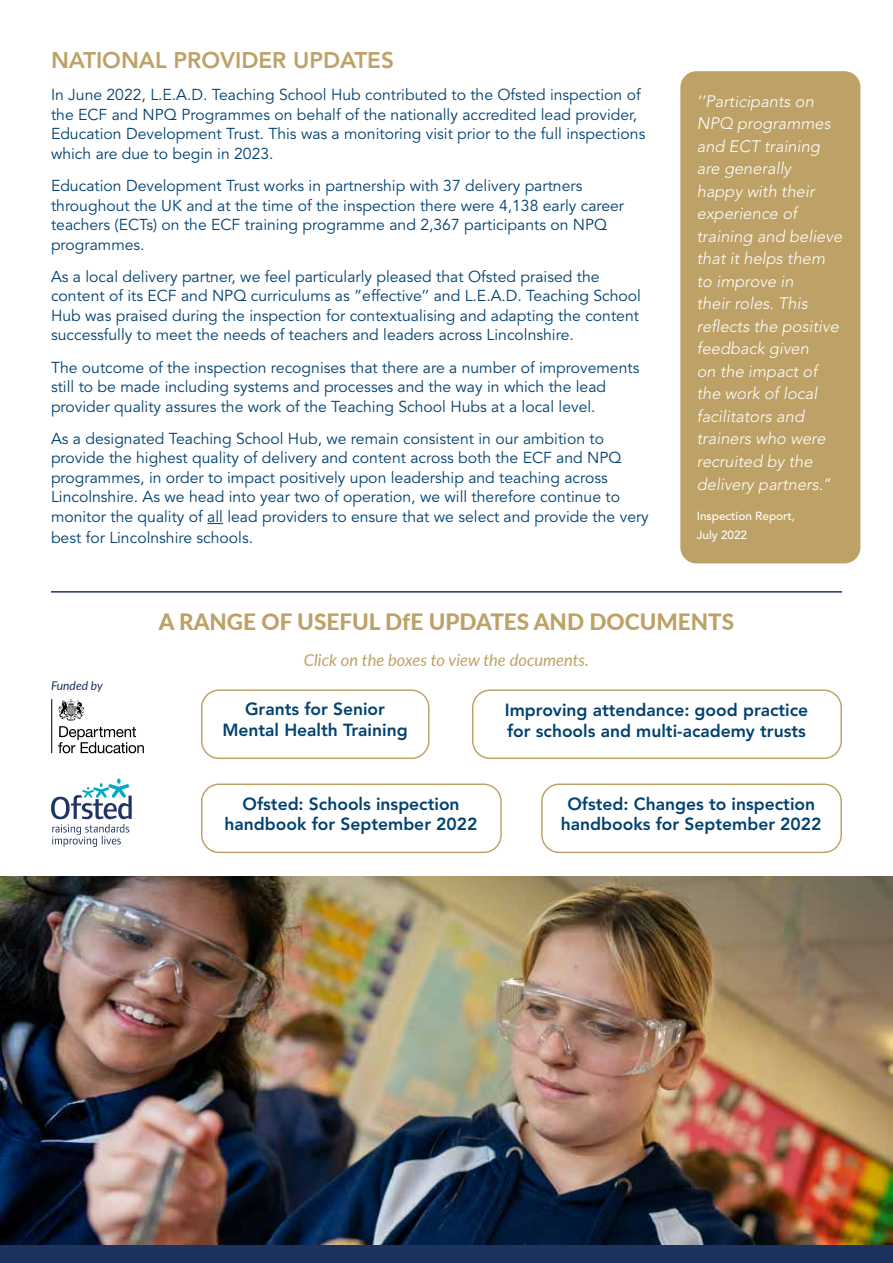
<style>
.page{position:relative;width:893px;height:1263px;background:#fff}
.page>*{position:absolute;margin:0;border:0;box-sizing:border-box;transform-origin:0 0}
.t1{font:800 22.5px "Lato";color:#bda166}
.t2{font:800 22.5px "Avenir";color:#bda166}
.t3{font:800 17.4px/20.9px "Avenir";color:#004170;text-align:center}
.t4{font:italic 300 16.5px/22.5px "Avenir";color:#fff}
.t5{font:italic 16.5px "Lato";color:#bda166}
.t6{font:15.75px/19.5px "Avenir";color:#004170}
.t7{font:italic 12px "Lato";color:#1e325e}
.t8{font:500 11.7px/18.8px "Avenir";color:#fff}
</style>
<div class="page">
<div style="left:201px;top:783px;width:301px;height:70px;border:1px solid #bda166;border-radius:17px"></div>
<div style="left:541px;top:783px;width:301px;height:70px;border:1px solid #bda166;border-radius:17px"></div>
<img style="left:0;top:876px;width:893px;height:370px">
<div style="left:201px;top:689px;width:228px;height:70px;border:1px solid #bda166;border-radius:17px"></div>
<div style="left:472px;top:689px;width:370px;height:70px;border:1px solid #bda166;border-radius:17px"></div>
<svg style="left:58px;top:699px;width:86px;height:54px"></svg>
<hr style="left:51px;top:699px;width:1px;height:54px;background:#18385f">
<hr style="left:51px;top:591px;width:791px;height:2px;background:#1e325e">
<svg style="left:51px;top:779px;width:81px;height:68px"></svg>
<div style="left:0;top:1246px;width:893px;height:17px;background:#1e325e"></div>
<div style="left:680px;top:71px;width:180px;height:492px;background:#bda166;border-radius:16px"></div>
<svg style="left:207px;top:523px;width:16px;height:1px"></svg>
<h1 class="t2" style="left:51px;top:47px;width:344px">NATIONAL PROVIDER UPDATES</h1>
<p class="t6" style="left:51px;top:86px;width:596px">In June 2022, L.E.A.D. Teaching School Hub contributed to the Ofsted inspection of the ECF and NPQ Programmes on behalf of the nationally accredited lead provider, Education Development Trust. This was a monitoring visit prior to the full inspections which are due to begin in 2023.</p>
<p class="t6" style="left:51px;top:176px;width:575px">Education Development Trust works in partnership with 37 delivery partners throughout the UK and at the time of the inspection there were 4,138 early career teachers (ECTs) on the ECF training programme and 2,367 participants on NPQ programmes.</p>
<p class="t6" style="left:51px;top:267px;width:591px">As a local delivery partner, we feel particularly pleased that Ofsted praised the content of its ECF and NPQ curriculums as ”effective’’ and L.E.A.D. Teaching School Hub was praised during the inspection for contextualising and adapting the content successfully to meet the needs of teachers and leaders across Lincolnshire.</p>
<p class="t6" style="left:51px;top:358px;width:590px">The outcome of the inspection recognises that there are a number of improvements still to be made including systems and processes and the way in which the lead provider quality assures the work of the Teaching School Hubs at a local level.</p>
<p class="t6" style="left:51px;top:429px;width:599px">As a designated Teaching School Hub, we remain consistent in our ambition to provide the highest quality of delivery and content across both the ECF and NPQ programmes, in order to impact positively upon leadership and teaching across Lincolnshire. As we head into year two of operation, we will therefore continue to monitor the quality of all lead providers to ensure that we select and provide the very</p>
<p class="t6" style="left:51px;top:528px;width:204px">best for Lincolnshire schools.</p>
<p class="t4" style="left:697px;top:90px;width:147px">‘’Participants on<br>NPQ programmes and ECT training are generally<br>happy with their experience of training and believe that it helps them to improve in<br>their roles. This reflects the positive feedback given<br>on the impact of the work of local facilitators and trainers who were recruited by the delivery partners.’’</p>
<p class="t8" style="left:697px;top:507px;width:100px">Inspection Report,<br>July 2022</p>
<h1 class="t1" style="left:159px;top:605px;width:577px">A RANGE OF USEFUL DfE UPDATES AND DOCUMENTS</h1>
<p class="t7" style="left:51px;top:677px;width:53px">Funded by</p>
<p class="t5" style="left:304px;top:649px;width:287px">Click on the boxes to view the documents.</p>
<p class="t3" style="left:222px;top:699px;width:187px">Grants for Senior<br>Mental Health Training</p>
<p class="t3" style="left:505px;top:699px;width:305px;text-align:left">Improving attendance: good practice for schools and multi-academy trusts</p>
<p class="t3" style="left:225px;top:793px;width:254px">Ofsted: Schools inspection handbook for September 2022</p>
<p class="t3" style="left:561px;top:793px;width:262px">Ofsted: Changes to inspection handbooks for September 2022</p>
</div>
